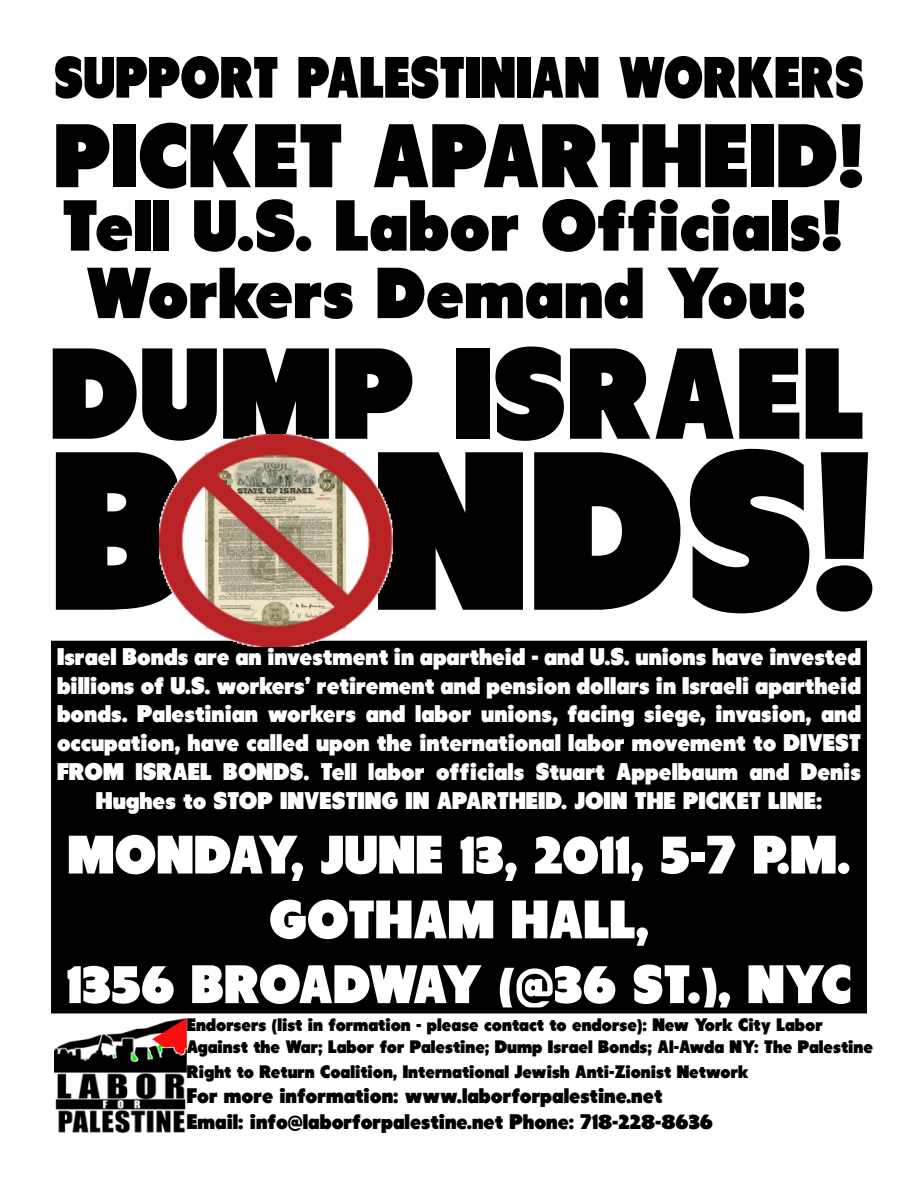
<style>
.page{position:relative;width:918px;height:1188px;background:#fff}
.page>*{position:absolute;margin:0;border:0;box-sizing:border-box;transform-origin:0 0}
.t1{font:225px "Tondu Beta";color:#000}
.t2{font:129px "Tondu Beta";color:#000}
.t3{font:90px "Tondu Beta";color:#000}
.t4{font:90px "Tondu Beta";color:#000;scale:.9 1}
.t5{font:72px/67.5px "Tondu Beta";color:#000;text-align:center}
.t6{font:58.2px "Tondu Beta";color:#000;scale:.88 1}
.t7{font:54px/64.8px "Tondu Beta";color:#fff;text-align:center}
.t8{font:24px "Tondu Beta";color:#fff}
.t9{font:21px/25.2px "Tondu Beta";color:#000}
.t10{font:18px/21.6px "Tondu Beta";color:#000}
</style>
<div class="page">
<div style="left:54px;top:644px;width:810px;height:366px;background:#000"></div>
<div style="left:51px;top:641px;width:816px;height:372px;border:6px solid #000"></div>
<img style="left:54px;top:1019px;width:133px;height:115px">
<img style="left:159px;top:434px;width:233px;height:213px">
<h3 class="t6" style="left:54px;top:42px;width:914px">Support Palestinian Workers</h3>
<h3 class="t3" style="left:54px;top:102px;width:186px">PICKET</h3>
<h3 class="t3" style="left:372px;top:102px;width:58px">APAR</h3>
<h3 class="t4" style="left:600px;top:102px;width:295px">THEID!</h3>
<h3 class="t5" style="left:62px;top:190px;width:781px">Tell U.S. Labor Officials!<br>Workers Demand You:</h3>
<h2 class="t2" style="left:50px;top:316px;width:592px">DUMP ISRAEL</h2>
<h1 class="t1" style="left:50px;top:396px;width:828px">B NDS!</h1>
<p class="t8" style="left:57px;top:642px;width:806px">Israel Bonds are an investment in apartheid - and U.S. unions have invested</p>
<p class="t8" style="left:57px;top:671px;width:805px">billions of U.S. workers’ retirement and pension dollars in Israeli apartheid</p>
<p class="t8" style="left:57px;top:700px;width:806px">bonds. Palestinian workers and labor unions, facing siege, invasion, and</p>
<p class="t8" style="left:57px;top:728px;width:805px">occupation, have called upon the international labor movement to DIVEST</p>
<p class="t8" style="left:57px;top:757px;width:805px">FROM ISRAEL BONDS. Tell labor officials Stuart Appelbaum and Denis</p>
<p class="t8" style="left:96px;top:786px;width:148px">Hughes to STOP</p>
<p class="t8" style="left:280px;top:786px;width:172px">INVESTING IN APART</p>
<p class="t8" style="left:509px;top:786px;width:91px">HEID. JOIN</p>
<p class="t8" style="left:635px;top:786px;width:100px">THE PICKET</p>
<p class="t8" style="left:768px;top:786px;width:13px">LINE</p>
<p class="t8" style="left:816px;top:786px;width:8px">:</p>
<h3 class="t7" style="left:66px;top:821px;width:787px">Monday, June 13, 2011, 5-7 p.m.<br>Gotham Hall,<br>1356 Broadway (@36 St.), NYC</h3>
<p class="t10" style="left:187px;top:1014px;width:688px">Endorsers (list in formation - please contact to endorse): New York City Labor<br>Against the War; Labor for Palestine; Dump Israel Bonds; Al-Awda NY: The Palestine</p>
<p class="t10" style="left:187px;top:1061px;width:563px">Right to Return Coalition, International Jewish Anti-Zionist Network</p>
<p class="t9" style="left:187px;top:1083px;width:528px">For more information: www.laborforpalestine.net<br>Email: info@laborforpalestine.net Phone: 718-228-8636</p>
</div>
